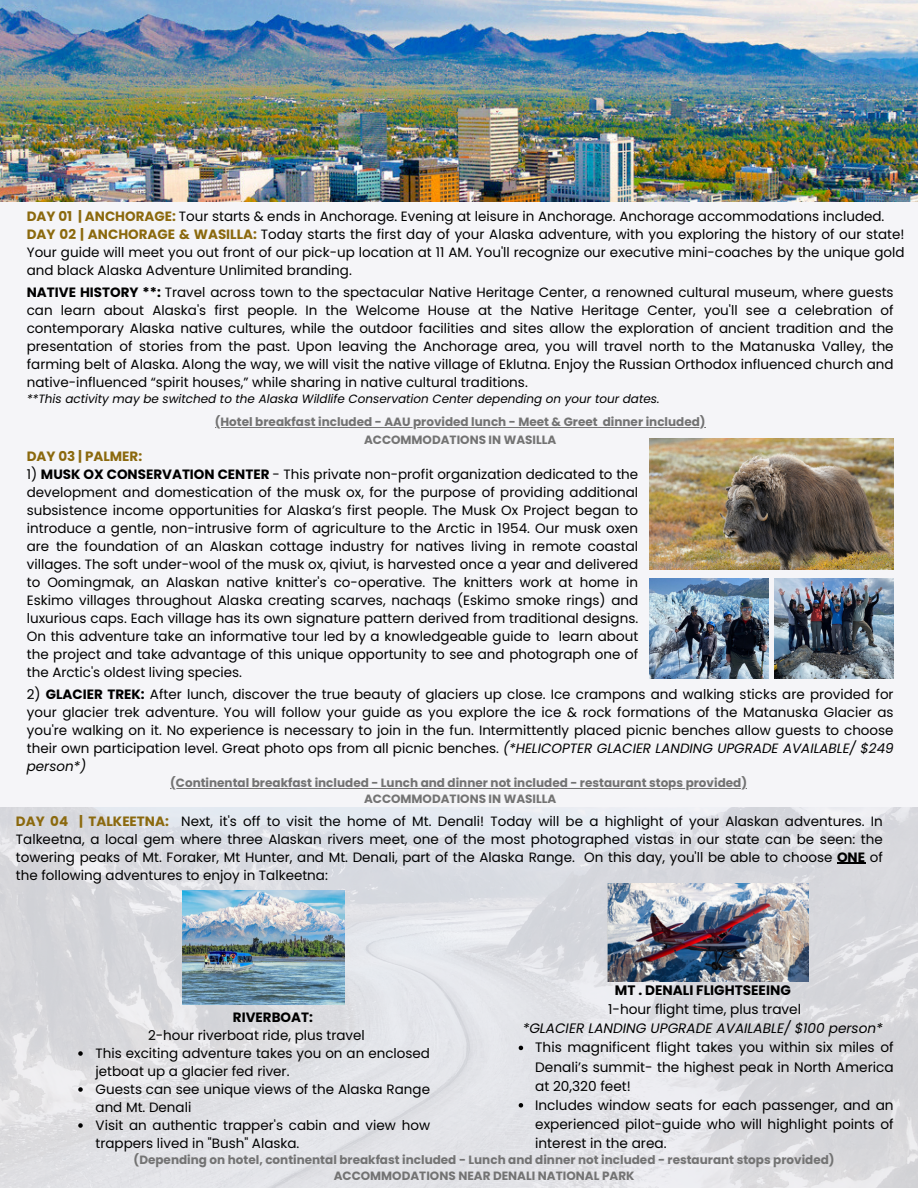
<style>
.page{position:relative;width:918px;height:1188px;background:#f5f5f8}
.page>*{position:absolute;margin:0;border:0;box-sizing:border-box;transform-origin:0 0}
.t1{font:13.65px/19.2px "Poppins";color:#000;text-align:justify}
.t2{font:italic 13.65px/19.2px "Poppins";color:#000;text-align:center}
.t3{font:13.5px/18px "Poppins";color:#000}
.t4{font:700 13.5px "Poppins";color:#8b690e}
.t5{font:700 12px/16px "Poppins";color:#737373;text-align:center}
.t6{font:italic 12px "Poppins";color:#000}
.s1{font-weight:700;color:#8b690e}
.s2{font-weight:700}
.s3{font-style:italic}
.s4{font-weight:700;font-style:normal}
.s5{font-style:normal}
</style>
<div class="page">
<img style="left:0;top:0;width:918px;height:201px">
<hr style="left:170px;top:788px;width:577px;height:1px;background:#737373">
<hr style="left:215px;top:427px;width:383px;height:1px;background:#737373">
<hr style="left:603px;top:427px;width:103px;height:1px;background:#737373">
<img style="left:0;top:807px;width:918px;height:380px">
<img style="left:182px;top:891px;width:162px;height:113px">
<img style="left:607px;top:883px;width:202px;height:98px">
<svg style="left:837px;top:863px;width:28px;height:1px"></svg>
<svg style="left:519px;top:1046px;width:4px;height:4px"></svg>
<svg style="left:519px;top:1103px;width:4px;height:5px"></svg>
<svg style="left:78px;top:1051px;width:5px;height:5px"></svg>
<svg style="left:78px;top:1087px;width:5px;height:5px"></svg>
<svg style="left:78px;top:1123px;width:5px;height:5px"></svg>
<img style="left:649px;top:438px;width:244px;height:132px">
<img style="left:774px;top:579px;width:119px;height:100px">
<img style="left:649px;top:579px;width:119px;height:100px">
<p class="t3" style="left:27px;top:207px;width:879px"><span class="s1">DAY 01 | ANCHORAGE:</span> Tour starts &amp; ends in Anchorage. Evening at leisure in Anchorage. Anchorage accommodations included.<br><span class="s1">DAY 02 | ANCHORAGE &amp; WASILLA:</span> Today starts the first day of your Alaska adventure, with you exploring the history of our state!<br>Your guide will meet you out front of our pick-up location at 11 AM. You'll recognize our executive mini-coaches by the unique gold and black Alaska Adventure Unlimited branding.</p>
<h2 class="t3" style="left:27px;top:283px;width:868px;text-align:justify"><span class="s2">NATIVE HISTORY **:</span> Travel across town to the spectacular Native Heritage Center, a renowned cultural museum, where guests can learn about Alaska's first people. In the Welcome House at the Native Heritage Center, you'll see a celebration of contemporary Alaska native cultures, while the outdoor facilities and sites allow the exploration of ancient tradition and the presentation of stories from the past. Upon leaving the Anchorage area, you will travel north to the Matanuska Valley, the farming belt of Alaska. Along the way, we will visit the native village of Eklutna. Enjoy the Russian Orthodox influenced church and native-influenced “spirit houses,” while sharing in native cultural traditions.</h2>
<h2 class="t6" style="left:27px;top:390px;width:634px">**This activity may be switched to the Alaska Wildlife Conservation Center depending on your tour dates.</h2>
<p class="t5" style="left:215px;top:413px;width:492px">(Hotel breakfast included - AAU provided lunch - Meet &amp; Greet dinner included)</p>
<p class="t5" style="left:364px;top:431px;width:194px">ACCOMMODATIONS IN WASILLA</p>
<p class="t4" style="left:27px;top:447px;width:117px">DAY 03 | PALMER:</p>
<p class="t3" style="left:27px;top:465px;width:613px;text-align:justify">1) <span class="s2">MUSK OX CONSERVATION CENTER</span> - This private non-profit organization dedicated to the development and domestication of the musk ox, for the purpose of providing additional subsistence income opportunities for Alaska’s first people. The Musk Ox Project began to introduce a gentle, non-intrusive form of agriculture to the Arctic in 1954. Our musk oxen are the foundation of an Alaskan cottage industry for natives living in remote coastal villages. The soft under-wool of the musk ox, qiviut, is harvested once a year and delivered to Oomingmak, an Alaskan native knitter's co-operative. The knitters work at home in Eskimo villages throughout Alaska creating scarves, nachaqs (Eskimo smoke rings) and luxurious caps. Each village has its own signature pattern derived from traditional designs.<br>On this adventure take an informative tour led by a knowledgeable guide to learn about the project and take advantage of this unique opportunity to see and photograph one of the Arctic's oldest living species.</p>
<h1 class="t3" style="left:27px;top:686px;width:868px;text-align:justify">2) <span class="s2">GLACIER TREK:</span> After lunch, discover the true beauty of glaciers up close. Ice crampons and walking sticks are provided for your glacier trek adventure. You will follow your guide as you explore the ice &amp; rock formations of the Matanuska Glacier as you're walking on it. No experience is necessary to join in the fun. Intermittently placed picnic benches allow guests to choose their own participation level. Great photo ops from all picnic benches. <span class="s3">(*HELICOPTER GLACIER LANDING UPGRADE AVAILABLE/ $249 person*)</span></h1>
<h1 class="t5" style="left:170px;top:775px;width:578px">(Continental breakfast included - Lunch and dinner not included - restaurant stops provided)<br>ACCOMMODATIONS IN WASILLA</h1>
<p class="t3" style="left:16px;top:812px;width:868px;text-align:justify"><span class="s1">DAY 04 | TALKEETNA:</span> Next, it's off to visit the home of Mt. Denali! Today will be a highlight of your Alaskan adventures. In Talkeetna, a local gem where three Alaskan rivers meet, one of the most photographed vistas in our state can be seen: the towering peaks of Mt. Foraker, Mt Hunter, and Mt. Denali, part of the Alaska Range. On this day, you'll be able to choose <span class="s2">ONE</span> of the following adventures to enjoy in Talkeetna:</p>
<p class="t2" style="left:523px;top:981px;width:362px"><span class="s4">MT . DENALI FLIGHTSEEING<br></span><span class="s5">1-hour flight time, plus travel<br></span>*GLACIER LANDING UPGRADE AVAILABLE/ $100 person*</p>
<p class="t1" style="left:535px;top:1038px;width:360px">This magnificent flight takes you within six miles of Denali’s summit- the highest peak in North America at 20,320 feet!</p>
<h1 class="t1" style="left:535px;top:1095px;width:360px">Includes window seats for each passenger, and an experienced pilot-guide who will highlight points of interest in the area.</h1>
<p class="t3" style="left:148px;top:1008px;width:218px;text-indent:85px"><span class="s2">RIVERBOAT:<br></span>2-hour riverboat ride, plus travel</p>
<p class="t3" style="left:96px;top:1044px;width:336px">This exciting adventure takes you on an enclosed jetboat up a glacier fed river.</p>
<h1 class="t3" style="left:96px;top:1080px;width:336px">Guests can see unique views of the Alaska Range and Mt. Denali</h1>
<p class="t3" style="left:96px;top:1116px;width:336px">Visit an authentic trapper's cabin and view how trappers lived in "Bush" Alaska.</p>
<p class="t5" style="left:134px;top:1152px;width:703px">(Depending on hotel, continental breakfast included - Lunch and dinner not included - restaurant stops provided)</p>
<p class="t5" style="left:334px;top:1168px;width:302px">ACCOMMODATIONS NEAR DENALI NATIONAL PARK</p>
</div>
